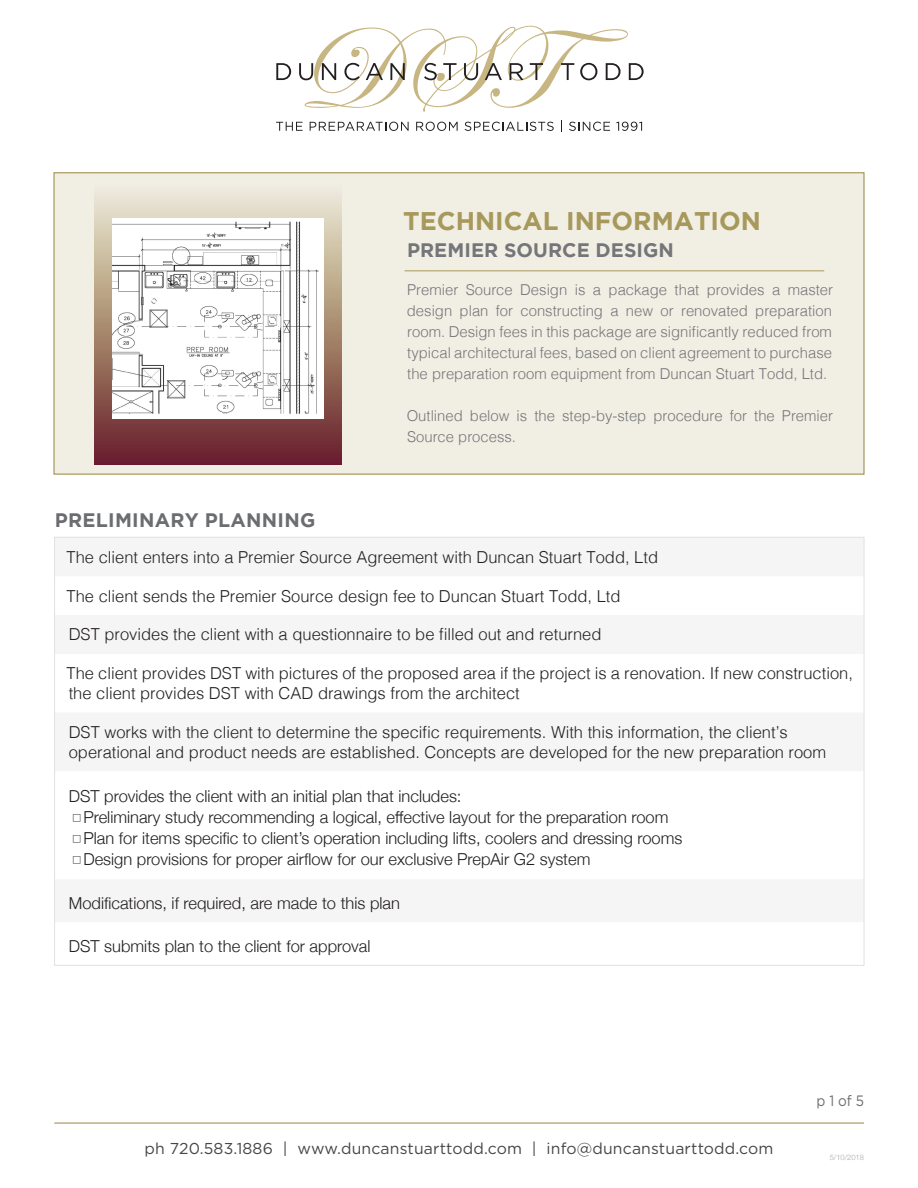
<style>
.page{position:relative;width:918px;height:1188px;background:#fff}
.page>*{position:absolute;margin:0;border:0;box-sizing:border-box;transform-origin:0 0}
.t1{font:700 25.5px "Gotham";color:#a7995c}
.t2{font:700 19.5px "Gotham";letter-spacing:.015em;color:#6c6d70}
.t3{font:700 19.5px "Gotham";letter-spacing:.005em;color:#757679}
.t4{font:300 16.5px/19.8px "Helvetica";color:#231f20}
.t5{font:300 16.5px/21px "Helvetica Neue";color:#231f20}
.t6{font:15.75px "Gotham";letter-spacing:.01em;color:#454647}
.t7{font:300 15px/21px "Helvetica";color:#757679;text-align:justify}
.t8{font:15px "Gotham";color:#6c6d70;scale:.9 1}
.t9{font:300 7.5px "Helvetica Neue";color:#a8a9ad}
</style>
<div class="page">
<div style="left:54px;top:173px;width:810px;height:301px;background:#f1eee4"></div>
<div style="left:95px;top:185px;width:246px;height:279px;background:linear-gradient(to bottom,#f1f6d6,#6b2727)"></div>
<hr style="left:405px;top:271px;width:419px;height:1px;background:#a7995c">
<hr style="left:54px;top:1123px;width:810px;height:1px;background:#9c8541">
<img style="left:113px;top:218px;width:210px;height:200px">
<svg style="left:276px;top:63px;width:15px;height:17px"></svg>
<svg style="left:299px;top:26px;width:345px;height:86px"></svg>
<svg style="left:276px;top:122px;width:27px;height:9px"></svg>
<svg style="left:310px;top:122px;width:99px;height:9px"></svg>
<svg style="left:416px;top:122px;width:42px;height:9px"></svg>
<svg style="left:465px;top:122px;width:89px;height:9px"></svg>
<svg style="left:569px;top:122px;width:41px;height:9px"></svg>
<svg style="left:616px;top:122px;width:26px;height:9px"></svg>
<h1 class="t1" style="left:403px;top:206px;width:359px">TECHNICAL INFORMATION</h1>
<p class="t3" style="left:407px;top:239px;width:268px">PREMIER SOURCE DESIGN</p>
<p class="t2" style="left:55px;top:509px;width:262px">PRELIMINARY PLANNING</p>
<p class="t7" style="left:407px;top:279px;width:428px">Premier Source Design is a package that provides a master design plan for constructing a new or renovated preparation room. Design fees in this package are significantly reduced from typical architectural fees, based on client agreement to purchase the preparation room equipment from Duncan Stuart Todd, Ltd.</p>
<p class="t7" style="left:407px;top:405px;width:428px">Outlined below is the step-by-step procedure for the Premier<br>Source process.</p>
<p class="t4" style="left:67px;top:546px;width:593px">The client enters into a Premier Source Agreement with Duncan Stuart Todd, Ltd</p>
<p class="t4" style="left:67px;top:585px;width:555px">The client sends the Premier Source design fee to Duncan Stuart Todd, Ltd</p>
<p class="t4" style="left:69px;top:623px;width:534px">DST provides the client with a questionnaire to be filled out and returned</p>
<p class="t4" style="left:67px;top:662px;width:788px">The client provides DST with pictures of the proposed area if the project is a renovation. If new construction, the client provides DST with CAD drawings from the architect</p>
<p class="t4" style="left:69px;top:721px;width:759px">DST works with the client to determine the specific requirements. With this information, the client’s operational and product needs are established. Concepts are developed for the new preparation room</p>
<p class="t5" style="left:83px;top:784px;width:600px;text-indent:-15px">DST provides the client with an initial plan that includes:<br>Preliminary study recommending a logical, effective layout for the preparation room Plan for items specific to client’s operation including lifts, coolers and dressing rooms Design provisions for proper airflow for our exclusive PrepAir G2 system</p>
<p class="t5" style="left:69px;top:891px;width:333px">Modifications, if required, are made to this plan</p>
<p class="t5" style="left:69px;top:934px;width:303px">DST submits plan to the client for approval</p>
<p class="t6" style="left:144px;top:1140px;width:631px">ph 720.583.1886 | www.duncanstuarttodd.com | info@duncanstuarttodd.com</p>
<p class="t8" style="left:816px;top:1092px;width:55px">p 1 of 5</p>
<p class="t9" style="left:830px;top:1151px;width:36px">5/10/2018</p>
</div>
